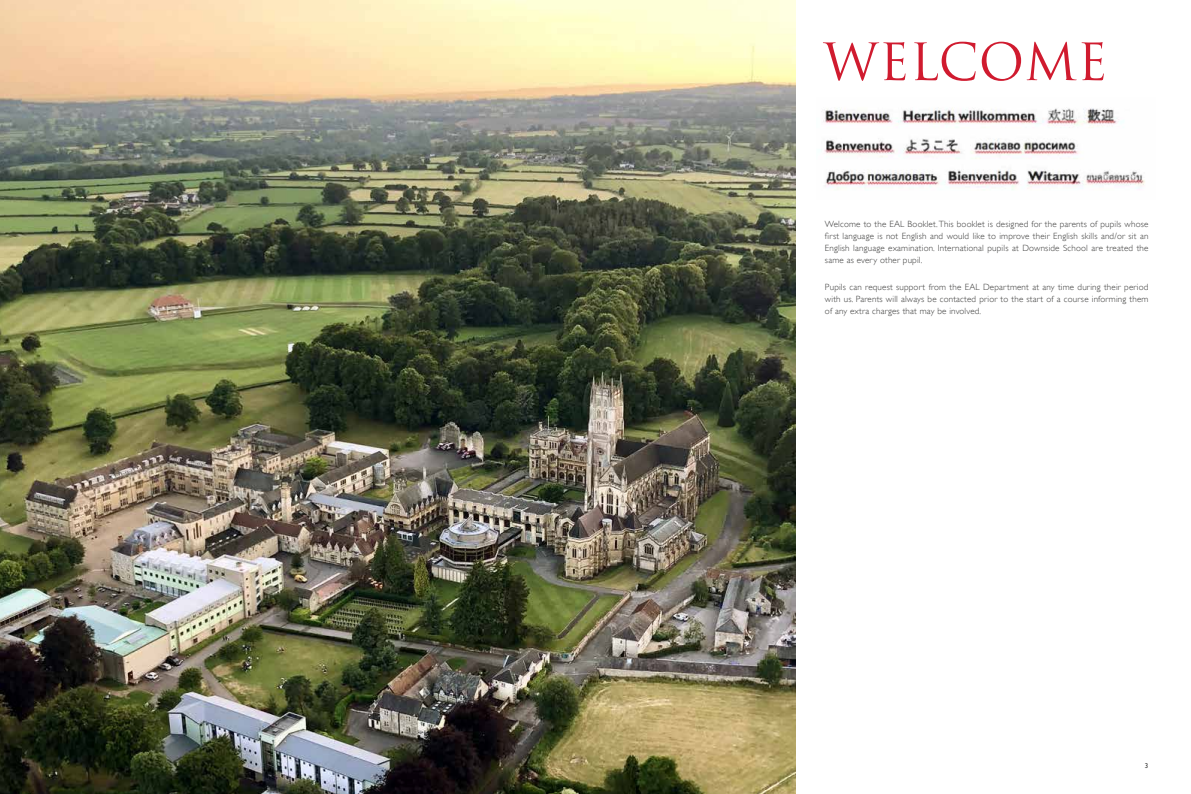
<style>
.page{position:relative;width:1191px;height:794px;background:#fff}
.page>*{position:absolute;margin:0;border:0;box-sizing:border-box;transform-origin:0 0}
.t1{font:50px "Trajan Pro";color:#d01b2f}
.t2{font:300 9px/12px "Gill Sans";letter-spacing:.02em;color:#3c3c3b;text-align:justify}
.t3{font:7px "Gill Sans";color:#3c3c3b}
</style>
<div class="page">
<img style="left:0;top:0;width:795px;height:794px">
<img style="left:823px;top:108px;width:322px;height:82px">
<h1 class="t1" style="left:823px;top:30px;width:285px">WELCOME</h1>
<p class="t2" style="left:825px;top:218px;width:325px">Welcome to the EAL Booklet. This booklet is designed for the parents of pupils whose first language is not English and would like to improve their English skills and/or sit an English language examination. International pupils at Downside School are treated the same as every other pupil.</p>
<p class="t2" style="left:825px;top:281px;width:325px">Pupils can request support from the EAL Department at any time during their period with us. Parents will always be contacted prior to the start of a course informing them of any extra charges that may be involved.</p>
<p class="t3" style="left:1145px;top:761px;width:5px">3</p>
</div>
